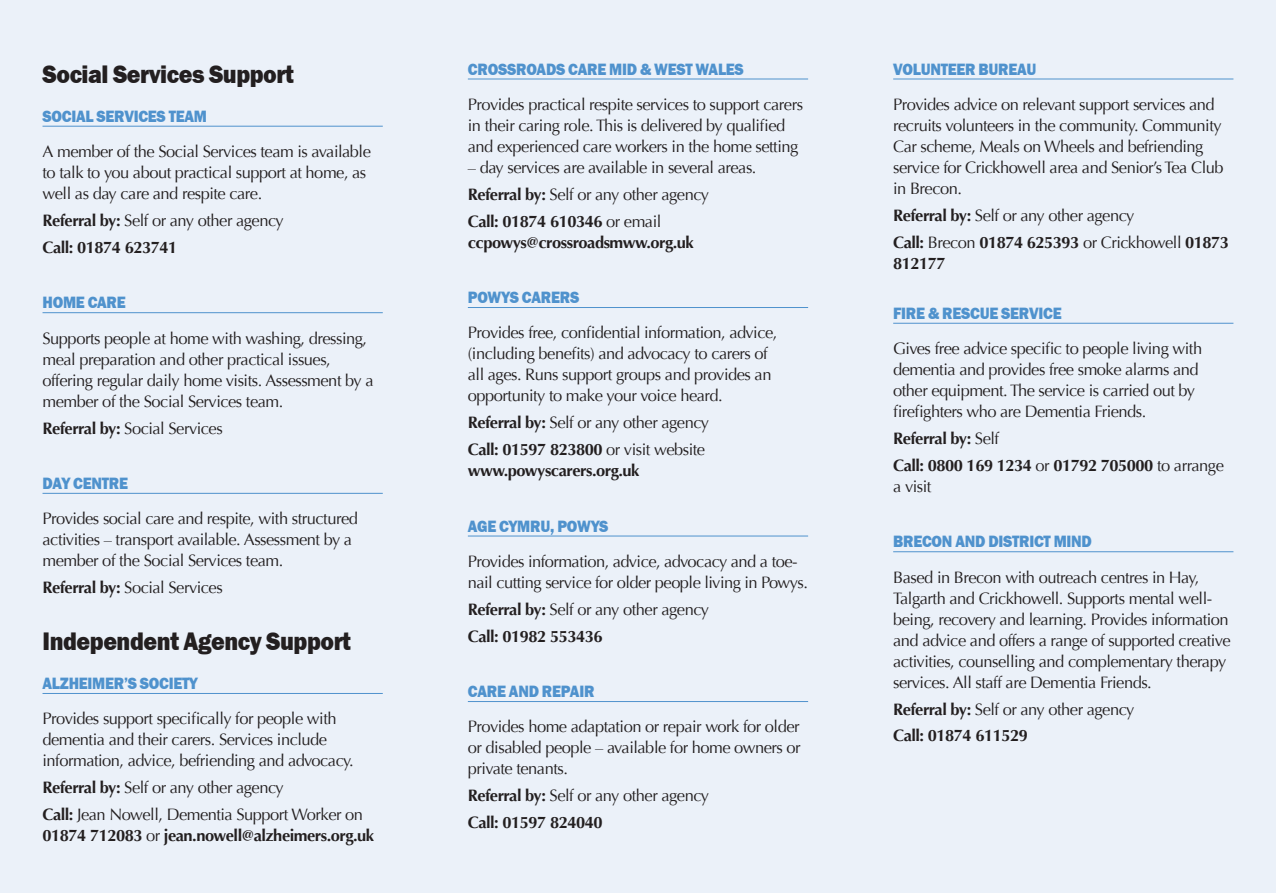
<style>
.page{position:relative;width:1276px;height:893px;background:#ebf1f9}
.page>*{position:absolute;margin:0;border:0;box-sizing:border-box;transform-origin:0 0}
.t1{font:25.5px "Franklin Gothic Heavy C";letter-spacing:-.02em;color:#231f20;scale:.9 1}
.t2{font:16.5px/21px "Optima";letter-spacing:-.03em;color:#231f20}
.t3{font:700 16.5px/21px "Optima";letter-spacing:-.03em;color:#231f20}
.Head_blue{font:16.5px "Franklin Gothic Heavy C";letter-spacing:-.02em;color:#4f92cd;scale:.9 1}
.s1{font-weight:700}
.s2{font-weight:400}
</style>
<div class="page">
<hr style="left:43px;top:126px;width:340px;height:1px;background:#4f92cd">
<hr style="left:43px;top:312px;width:340px;height:1px;background:#4f92cd">
<hr style="left:43px;top:493px;width:340px;height:1px;background:#4f92cd">
<hr style="left:43px;top:693px;width:340px;height:1px;background:#4f92cd">
<hr style="left:468px;top:79px;width:340px;height:1px;background:#4f92cd">
<hr style="left:468px;top:307px;width:340px;height:1px;background:#4f92cd">
<hr style="left:468px;top:536px;width:340px;height:1px;background:#4f92cd">
<hr style="left:468px;top:701px;width:340px;height:1px;background:#4f92cd">
<hr style="left:893px;top:79px;width:340px;height:1px;background:#4f92cd">
<hr style="left:893px;top:323px;width:340px;height:1px;background:#4f92cd">
<hr style="left:893px;top:551px;width:340px;height:1px;background:#4f92cd">
<p class="t1" style="left:43px;top:60px;width:281px">Social Services Support</p>
<p class="Head_blue" style="left:43px;top:107px;width:184px">SOCIAL SERVICES TEAM</p>
<p class="t2" style="left:43px;top:141px;width:330px">A member of the Social Services team is available to talk to you about practical support at home, as well as day care and respite care.</p>
<p class="t2" style="left:43px;top:210px;width:243px"><span class="s1">Referral by:</span> Self or any other agency</p>
<p class="t3" style="left:43px;top:237px;width:136px">Call: 01874 623741</p>
<p class="Head_blue" style="left:43px;top:293px;width:94px">HOME CARE</p>
<p class="t2" style="left:43px;top:328px;width:333px">Supports people at home with washing, dressing, meal preparation and other practical issues, offering regular daily home visits. Assessment by a member of the Social Services team.</p>
<p class="t2" style="left:43px;top:418px;width:182px"><span class="s1">Referral by:</span> Social Services</p>
<p class="Head_blue" style="left:43px;top:474px;width:97px">DAY CENTRE</p>
<p class="t2" style="left:43px;top:508px;width:317px">Provides social care and respite, with structured activities – transport available. Assessment by a member of the Social Services team.</p>
<p class="t2" style="left:43px;top:577px;width:182px"><span class="s1">Referral by:</span> Social Services</p>
<p class="t1" style="left:43px;top:627px;width:344px">Independent Agency Support</p>
<p class="Head_blue" style="left:43px;top:674px;width:174px">ALZHEIMER’S SOCIETY</p>
<p class="t2" style="left:43px;top:708px;width:313px">Provides support specifically for people with dementia and their carers. Services include information, advice, befriending and advocacy.</p>
<p class="t2" style="left:43px;top:777px;width:243px"><span class="s1">Referral by:</span> Self or any other agency</p>
<p class="t3" style="left:43px;top:804px;width:333px">Call: <span class="s2">Jean Nowell, Dementia Support Worker on<br></span>01874 712083 <span class="s2">or</span> jean.nowell@alzheimers.org.uk</p>
<p class="Head_blue" style="left:468px;top:60px;width:308px">CROSSROADS CARE MID &amp; WEST WALES</p>
<p class="t2" style="left:468px;top:94px;width:337px">Provides practical respite services to support carers in their caring role. This is delivered by qualified and experienced care workers in the home setting</p>
<p class="t2" style="left:468px;top:157px;width:290px">– day services are available in several areas.</p>
<p class="t2" style="left:468px;top:184px;width:243px"><span class="s1">Referral by:</span> Self or any other agency</p>
<p class="t3" style="left:468px;top:211px;width:227px">Call: 01874 610346 <span class="s2">or email </span>ccpowys@crossroadsmww.org.uk</p>
<p class="Head_blue" style="left:468px;top:288px;width:125px">POWYS CARERS</p>
<p class="t2" style="left:468px;top:323px;width:311px">Provides free, confidential information, advice, (including benefits) and advocacy to carers of all ages. Runs support groups and provides an opportunity to make your voice heard.</p>
<p class="t2" style="left:468px;top:412px;width:243px"><span class="s1">Referral by:</span> Self or any other agency</p>
<p class="t3" style="left:468px;top:439px;width:239px">Call: 01597 823800 <span class="s2">or visit website </span>www.powyscarers.org.uk</p>
<p class="Head_blue" style="left:468px;top:517px;width:158px">AGE CYMRU, POWYS</p>
<p class="t2" style="left:468px;top:551px;width:342px">Provides information, advice, advocacy and a toe&shy;nail cutting service for older people living in Powys.</p>
<p class="t2" style="left:468px;top:599px;width:243px"><span class="s1">Referral by:</span> Self or any other agency</p>
<p class="t3" style="left:468px;top:626px;width:136px">Call: 01982 553436</p>
<p class="Head_blue" style="left:468px;top:682px;width:142px">CARE AND REPAIR</p>
<p class="t2" style="left:468px;top:717px;width:334px;text-align:justify">Provides home adaptation or repair work for older or disabled people – available for home owners or private tenants.</p>
<p class="t2" style="left:468px;top:785px;width:243px"><span class="s1">Referral by:</span> Self or any other agency</p>
<p class="t3" style="left:468px;top:812px;width:136px">Call: 01597 824040</p>
<p class="Head_blue" style="left:893px;top:60px;width:161px">VOLUNTEER BUREAU</p>
<p class="t2" style="left:893px;top:94px;width:332px">Provides advice on relevant support services and recruits volunteers in the community. Community Car scheme, Meals on Wheels and befriending service for Crickhowell area and Senior’s Tea Club in Brecon.</p>
<p class="t2" style="left:893px;top:205px;width:243px"><span class="s1">Referral by:</span> Self or any other agency</p>
<p class="t3" style="left:893px;top:232px;width:337px">Call: <span class="s2">Brecon</span> 01874 625393 <span class="s2">or Crickhowell</span> 01873<br>812177</p>
<p class="Head_blue" style="left:893px;top:304px;width:189px">FIRE &amp; RESCUE SERVICE</p>
<p class="t2" style="left:893px;top:338px;width:310px">Gives free advice specific to people living with dementia and provides free smoke alarms and other equipment. The service is carried out by firefighters who are Dementia Friends.</p>
<p class="t3" style="left:893px;top:428px;width:107px">Referral by: <span class="s2">Self</span></p>
<p class="t3" style="left:893px;top:455px;width:332px">Call: 0800 169 1234 <span class="s2">or</span> 01792 705000 <span class="s2">to arrange a visit</span></p>
<p class="Head_blue" style="left:893px;top:532px;width:222px">BRECON AND DISTRICT MIND</p>
<p class="t2" style="left:893px;top:567px;width:339px">Based in Brecon with outreach centres in Hay, Talgarth and Crickhowell. Supports mental well&shy;being, recovery and learning. Provides information and advice and offers a range of supported creative activities, counselling and complementary therapy services. All staff are Dementia Friends.</p>
<p class="t2" style="left:893px;top:699px;width:243px"><span class="s1">Referral by:</span> Self or any other agency</p>
<p class="t3" style="left:893px;top:726px;width:136px">Call: 01874 611529</p>
</div>
